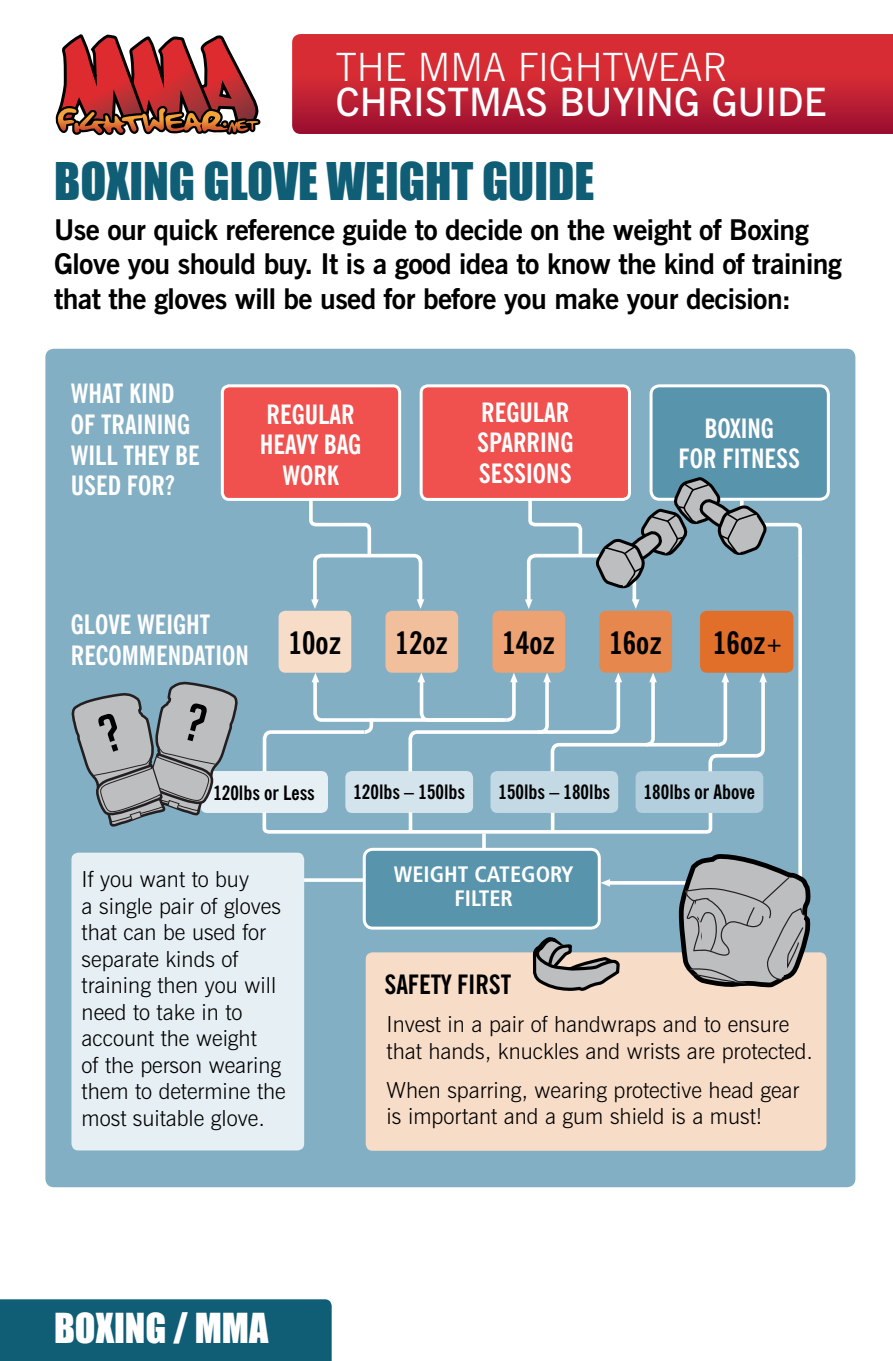
<style>
.page{position:relative;width:893px;height:1361px;background:#fff}
.page>*{position:absolute;margin:0;border:0;box-sizing:border-box;transform-origin:0 0}
.t1{font:47.7px "Impact";color:#0f5e76}
.t2{font:600 39px "News Gothic BT";color:#fff}
.t3{font:300 39px "News Gothic BT";color:#fff}
.t4{font:37.95px "Impact";color:#fff}
.t5{font:700 condensed 31.2px "News Gothic BT";color:#000}
.t6{font:700 28.5px/34.2px "News Gothic BT";letter-spacing:-.02em;color:#000}
.t7{font:700 condensed 26.7px/30.6px "News Gothic BT";color:#fff}
.t8{font:700 condensed 26.7px "News Gothic BT";color:#000}
.t9{font:700 condensed 22.35px/23.2px "Frutiger";color:#fff;text-align:center}
.t10{font:300 22.05px/26.5px "News Gothic BT";color:#000}
.t11{font:700 condensed 19.8px "News Gothic BT";color:#000}
.s1{font-size:21.3px}
</style>
<div class="page">
<div style="left:45px;top:349px;width:810px;height:838px;background:#83afc4;border-radius:9px"></div>
<div style="left:71px;top:852px;width:233px;height:298px;background:#e6eff4;border-radius:7px"></div>
<div style="left:222px;top:386px;width:178px;height:113px;background:#f0514e;border-radius:7px"></div>
<div style="left:221px;top:384px;width:180px;height:117px;border:3px solid #fff;border-radius:7px"></div>
<div style="left:279px;top:611px;width:72px;height:62px;background:#f7dcc8;border-radius:7px"></div>
<div style="left:385px;top:611px;width:73px;height:62px;background:#f1bf9b;border-radius:7px"></div>
<div style="left:492px;top:611px;width:73px;height:62px;background:#eca273;border-radius:7px"></div>
<div style="left:599px;top:611px;width:73px;height:62px;background:#e6884d;border-radius:7px"></div>
<div style="left:364px;top:849px;width:235px;height:79px;background:#5994ad;border-radius:9px"></div>
<div style="left:363px;top:848px;width:238px;height:81px;border:3px solid #fff;border-radius:9px"></div>
<div style="left:200px;top:771px;width:128px;height:42px;background:#e6eff4;border-radius:7px"></div>
<div style="left:345px;top:771px;width:128px;height:42px;background:#d4e4ec;border-radius:7px"></div>
<div style="left:490px;top:771px;width:128px;height:42px;background:#c3d9e4;border-radius:7px"></div>
<div style="left:421px;top:386px;width:208px;height:113px;background:#f0514e;border-radius:7px"></div>
<div style="left:420px;top:384px;width:211px;height:117px;border:3px solid #fff;border-radius:7px"></div>
<div style="left:651px;top:386px;width:177px;height:113px;background:#5994ad;border-radius:9px"></div>
<div style="left:649px;top:384px;width:181px;height:117px;border:3px solid #fff;border-radius:9px"></div>
<svg style="left:604px;top:609px;width:198px;height:277px"></svg>
<svg style="left:307px;top:496px;width:117px;height:113px"></svg>
<svg style="left:600px;top:879px;width:10px;height:7px"></svg>
<svg style="left:262px;top:809px;width:452px;height:26px"></svg>
<hr style="left:409px;top:812px;width:3px;height:20px;background:#fff">
<hr style="left:551px;top:813px;width:3px;height:18px;background:#fff">
<svg style="left:482px;top:833px;width:4px;height:16px"></svg>
<svg style="left:262px;top:673px;width:505px;height:102px"></svg>
<svg style="left:304px;top:878px;width:61px;height:4px"></svg>
<div style="left:366px;top:952px;width:460px;height:198px;background:#f7dcc8;border-radius:7px"></div>
<svg style="left:531px;top:937px;width:90px;height:54px"></svg>
<svg style="left:678px;top:851px;width:134px;height:137px"></svg>
<svg style="left:525px;top:476px;width:279px;height:133px"></svg>
<svg style="left:292px;top:34px;width:601px;height:100px;background:#c42332"></svg>
<svg style="left:55px;top:34px;width:206px;height:101px"></svg>
<div style="left:0;top:1299px;width:332px;height:62px;background:#0f5e76"></div>
<svg style="left:71px;top:681px;width:167px;height:146px"></svg>
<h2 class="t3" style="left:336px;top:44px;width:393px">THE MMA FIGHTWEAR</h2>
<h2 class="t2" style="left:336px;top:78px;width:492px">CHRISTMAS BUYING GUIDE</h2>
<h1 class="t1" style="left:54px;top:144px;width:542px">BOXING GLOVE WEIGHT GUIDE</h1>
<p class="t6" style="left:54px;top:213px;width:790px">Use our quick reference guide to decide on the weight of Boxing<br>Glove you should buy. It is a good idea to know the kind of training that the gloves will be used for before you make your decision:</p>
<p class="t7" style="left:71px;top:378px;width:130px">WHAT KIND<br>OF TRAINING<br>WILL THEY BE<br>USED FOR?</p>
<p class="t7" style="left:260px;top:398px;width:103px;text-align:center">REGULAR<br>HEAVY BAG<br>WORK</p>
<p class="t7" style="left:477px;top:396px;width:98px">REGULAR<br>SPARRING<br>SESSIONS</p>
<p class="t7" style="left:679px;top:412px;width:123px;text-align:center">BOXING<br>FOR FITNESS</p>
<p class="t7" style="left:71px;top:609px;width:180px">GLOVE WEIGHT<br>RECOMMENDATION</p>
<h3 class="t5" style="left:289px;top:624px;width:54px">10oz</h3>
<h3 class="t5" style="left:396px;top:624px;width:54px">12oz</h3>
<h3 class="t5" style="left:502px;top:624px;width:54px">14oz</h3>
<h3 class="t5" style="left:609px;top:624px;width:54px">16oz</h3>
<h3 class="t5" style="left:713px;top:624px;width:72px">16oz<span class="s1">+</span></h3>
<p class="t11" style="left:213px;top:781px;width:103px">120lbs or Less</p>
<p class="t11" style="left:353px;top:780px;width:113px">120lbs – 150lbs</p>
<p class="t11" style="left:498px;top:780px;width:113px">150lbs – 180lbs</p>
<p class="t11" style="left:644px;top:780px;width:113px">180lbs or Above</p>
<p class="t10" style="left:82px;top:866px;width:206px">If you want to buy<br>a single pair of gloves that can be used for separate kinds of training then you will need to take in to account the weight<br>of the person wearing them to determine the most suitable glove.</p>
<h3 class="t4" style="left:54px;top:1299px;width:216px">BOXING / MMA</h3>
<p class="t9" style="left:394px;top:863px;width:181px">WEIGHT CATEGORY<br>FILTER</p>
<p class="t8" style="left:384px;top:968px;width:128px">SAFETY FIRST</p>
<p class="t10" style="left:387px;top:1011px;width:428px">Invest in a pair of handwraps and to ensure that hands, knuckles and wrists are protected.</p>
<p class="t10" style="left:387px;top:1076px;width:414px">When sparring, wearing protective head gear is important and a gum shield is a must!</p>
</div>
